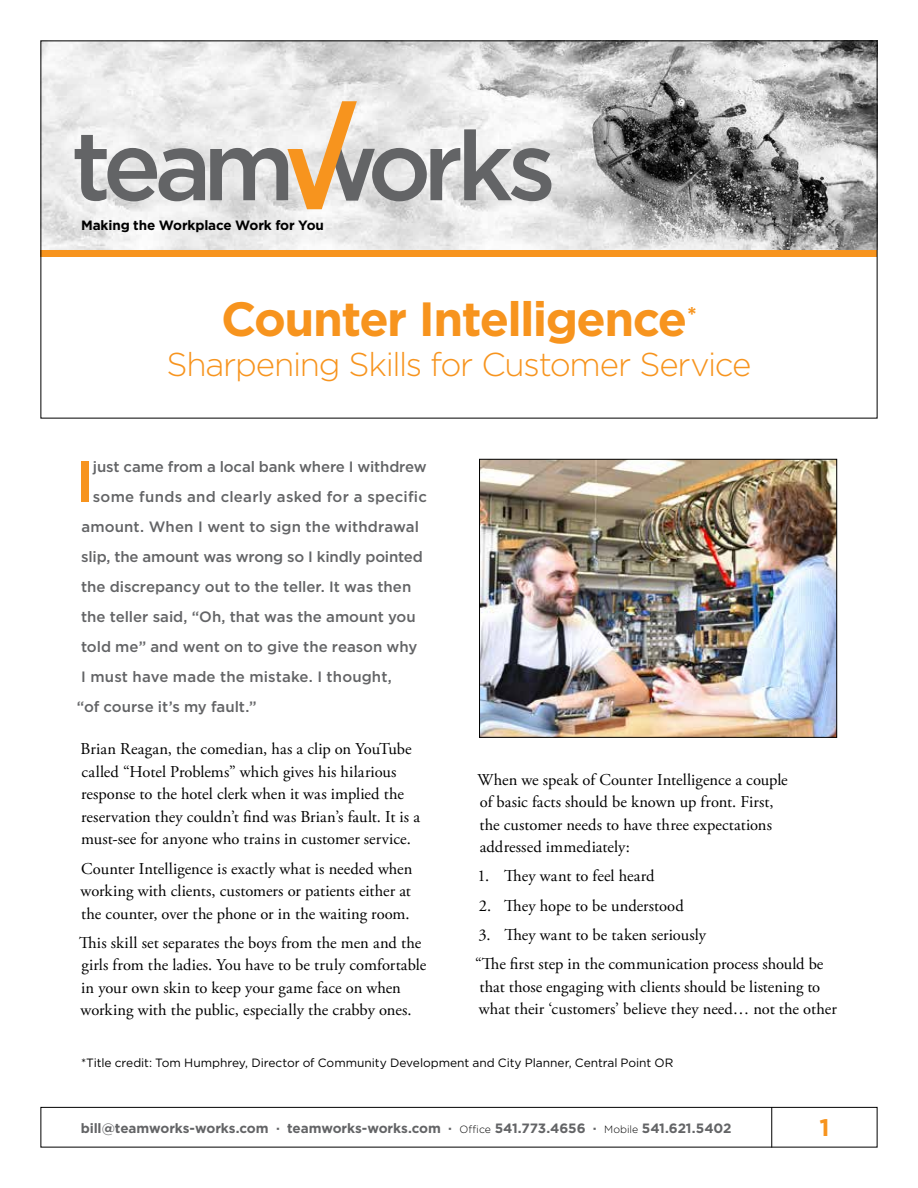
<style>
.page{position:relative;width:918px;height:1188px;background:#fff}
.page>*{position:absolute;margin:0;border:0;box-sizing:border-box;transform-origin:0 0}
.t1{font:500 57.9px "Gotham";color:#f7941e}
.t2{font:700 48px "Gotham";letter-spacing:-.035em;color:#f7941e}
.t3{font:300 33px "Gotham";letter-spacing:-.035em;color:#f7941e}
.t4{font:700 24px "Gotham";color:#f7941e}
.t5{font:16.5px/22.5px "Adobe Garamond Pro";letter-spacing:.005em;color:#000}
.t6{font:500 15px "Gotham";color:#636466}
.t7{font:500 15px "Gotham";letter-spacing:.02em;color:#636466}
.t8{font:700 13.5px "Gotham";letter-spacing:-.01em;color:#636466}
.t9{font:700 13.5px "Gotham";letter-spacing:-.01em;color:#000}
.t10{font:12px "Gotham";letter-spacing:-.005em;color:#000}
.s1{font-weight:300;font-size:10.5px;color:#000}
</style>
<div class="page">
<div style="left:40px;top:1107px;width:838px;height:41px;border:1px solid #000"></div>
<hr style="left:771px;top:1107px;width:1px;height:41px;background:#000">
<img style="left:42px;top:42px;width:834px;height:208px">
<div style="left:40px;top:250px;width:838px;height:6px;background:#f7941e"></div>
<svg style="left:75px;top:101px;width:476px;height:108px"></svg>
<img style="left:481px;top:461px;width:354px;height:275px">
<div style="left:479px;top:459px;width:358px;height:279px;border:1px solid #000"></div>
<p class="t9" style="left:81px;top:217px;width:244px">Making the Workplace Work for You</p>
<h2 class="t2" style="left:221px;top:291px;width:477px">Counter Intelligence<sup>*</sup></h2>
<h3 class="t3" style="left:167px;top:346px;width:586px">Sharpening Skills for Customer Service</h3>
<h1 class="t1" style="left:75px;top:448px;width:20px">I</h1>
<p class="t6" style="left:93px;top:458px;width:335px">just came from a local bank where I withdrew</p>
<p class="t7" style="left:93px;top:488px;width:336px">some funds and clearly asked for a specific</p>
<p class="t6" style="left:81px;top:518px;width:339px">amount. When I went to sign the withdrawal</p>
<p class="t6" style="left:81px;top:548px;width:343px">slip, the amount was wrong so I kindly pointed</p>
<p class="t6" style="left:81px;top:578px;width:332px">the discrepancy out to the teller. It was then</p>
<p class="t6" style="left:81px;top:608px;width:336px">the teller said, “Oh, that was the amount you</p>
<p class="t6" style="left:81px;top:638px;width:338px">told me” and went on to give the reason why</p>
<p class="t6" style="left:81px;top:668px;width:312px">I must have made the mistake. I thought,</p>
<p class="t6" style="left:77px;top:698px;width:181px">“of course it’s my fault.”</p>
<p class="t5" style="left:81px;top:738px;width:341px">Brian Reagan, the comedian, has a clip on YouTube called “Hotel Problems” which gives his hilarious response to the hotel clerk when it was implied the reservation they couldn’t find was Brian’s fault. It is a must-see for anyone who trains in customer service.</p>
<p class="t5" style="left:81px;top:858px;width:333px;text-align:justify">Counter Intelligence is exactly what is needed when working with clients, customers or patients either at the counter, over the phone or in the waiting room.</p>
<p class="t5" style="left:79px;top:932px;width:349px">This skill set separates the boys from the men and the girls from the ladies. You have to be truly comfortable in your own skin to keep your game face on when working with the public, especially the crabby ones.</p>
<p class="t5" style="left:477px;top:769px;width:312px">When we speak of Counter Intelligence a couple of basic facts should be known up front. First, the customer needs to have three expectations addressed immediately:</p>
<p class="t5" style="left:477px;top:865px;width:179px">1. They want to feel heard</p>
<p class="t5" style="left:479px;top:895px;width:207px">2. They hope to be understood</p>
<p class="t5" style="left:475px;top:921px;width:350px;line-height:29.2px">3. They want to be taken seriously<br>“The first step in the communication process should be</p>
<p class="t5" style="left:479px;top:976px;width:359px">that those engaging with clients should be listening to what their ‘customers’ believe they need… not the other</p>
<p class="t10" style="left:81px;top:1056px;width:594px">*Title credit: Tom Humphrey, Director of Community Development and City Planner, Central Point OR</p>
<p class="t8" style="left:81px;top:1120px;width:652px">bill@teamworks-works.com · teamworks-works.com · <span class="s1">Office</span> 541.773.4656 · <span class="s1">Mobile</span> 541.621.5402</p>
<h3 class="t4" style="left:820px;top:1113px;width:12px">1</h3>
</div>
